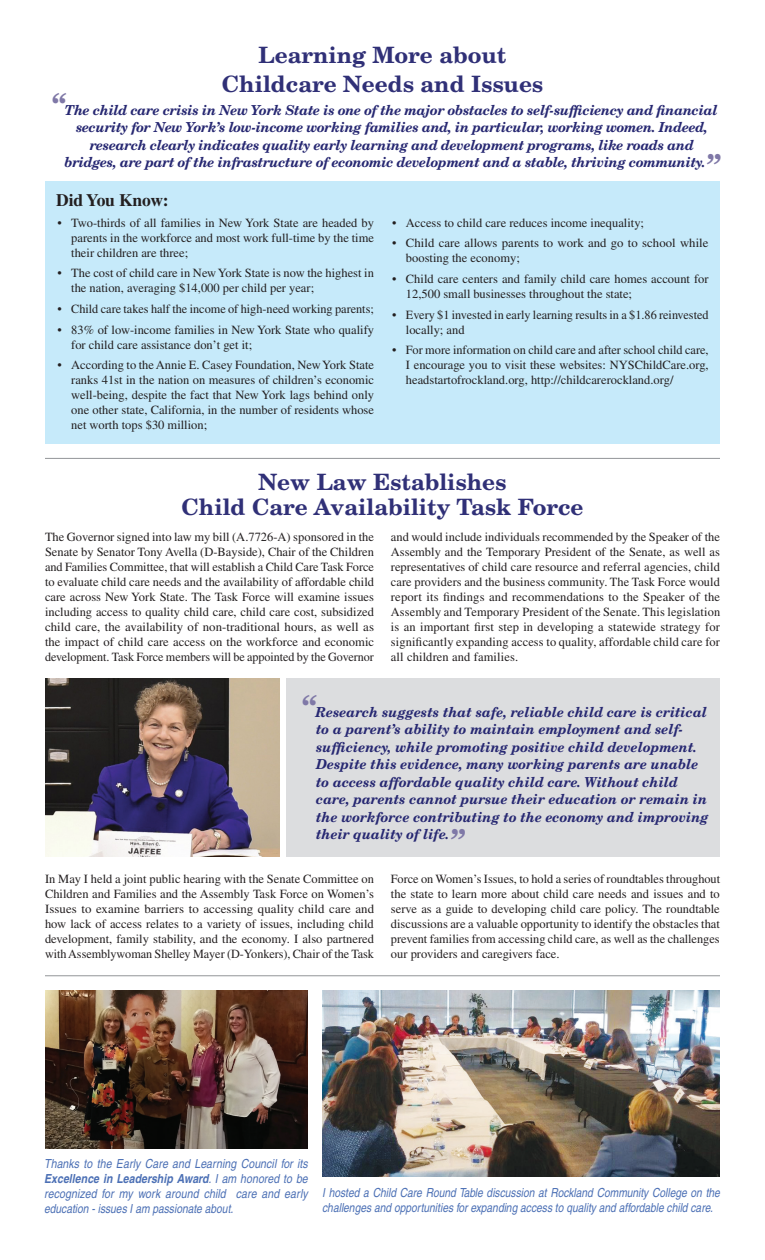
<style>
.page{position:relative;width:765px;height:1260px;background:#fff}
.page>*{position:absolute;margin:0;border:0;box-sizing:border-box;transform-origin:0 0}
.Title_A{font:700 22.5px/28.8px "New Century Schlbk";color:#303077;text-align:center}
.Body_text{font:700 17.5px "Times";letter-spacing:-.01em;color:#231f20}
.Title_A-2{font:italic 700 13.75px/17.5px "New Century Schlbk";letter-spacing:-.01em;color:#272872}
.Body_text-2{font:12.5px/15px "Times";color:#231f20;text-align:justify}
.Title_A-3{font:italic condensed 12.5px/15px "Helvetica";color:#4c70b5;text-align:justify}
.s1{font-size:30px;color:#7f78a7}
.s2{font-weight:700}
</style>
<div class="page">
<div style="left:45px;top:181px;width:675px;height:263px;background:#c6eafa"></div>
<img style="left:46px;top:990px;width:262px;height:158px">
<img style="left:322px;top:990px;width:398px;height:186px">
<img style="left:45px;top:678px;width:234px;height:179px">
<div style="left:286px;top:678px;width:434px;height:179px;background:#dcdddf"></div>
<hr style="left:45px;top:458px;width:675px;height:1px;background:#939598">
<hr style="left:45px;top:975px;width:675px;height:1px;background:#939598">
<p class="Title_A" style="left:222px;top:40px;width:323px">Learning More about<br>Childcare Needs and Issues</p>
<p class="Title_A-2" style="left:51px;top:101px;width:668px"><span class="s1">“</span>The child care crisis in New York State is one of the major obstacles to self-sufficiency and financial</p>
<p class="Title_A-2" style="left:76px;top:118px;width:633px">security for New York’s low-income working families and, in particular, working women. Indeed,</p>
<p class="Title_A-2" style="left:90px;top:136px;width:606px">research clearly indicates quality early learning and development programs, like roads and</p>
<p class="Title_A-2" style="left:64px;top:153px;width:657px">bridges, are part of the infrastructure of economic development and a stable, thriving community.<span class="s1">”</span></p>
<p class="Body_text" style="left:56px;top:190px;width:114px">Did You Know:</p>
<p class="Body_text-2" style="left:71px;top:215px;width:304px;text-indent:-14px">• Two-thirds of all families in New York State are headed by parents in the workforce and most work full-time by the time their children are three;</p>
<p class="Body_text-2" style="left:71px;top:266px;width:304px;text-indent:-14px">• The cost of child care in New York State is now the highest in the nation, averaging $14,000 per child per year;</p>
<p class="Body_text-2" style="left:58px;top:301px;width:318px">• Child care takes half the income of high-need working parents;</p>
<p class="Body_text-2" style="left:71px;top:322px;width:304px;text-indent:-14px">• 83% of low-income families in New York State who qualify for child care assistance don’t get it;</p>
<p class="Body_text-2" style="left:71px;top:357px;width:304px;text-indent:-14px">• According to the Annie E. Casey Foundation, New York State ranks 41st in the nation on measures of children’s economic well-being, despite the fact that New York lags behind only one other state, California, in the number of residents whose net worth tops $30 million;</p>
<p class="Body_text-2" style="left:392px;top:215px;width:253px">• Access to child care reduces income inequality;</p>
<p class="Body_text-2" style="left:406px;top:236px;width:304px;text-indent:-14px">• Child care allows parents to work and go to school while boosting the economy;</p>
<p class="Body_text-2" style="left:406px;top:271px;width:304px;text-indent:-14px">• Child care centers and family child care homes account for<br>12,500 small businesses throughout the state;</p>
<p class="Body_text-2" style="left:406px;top:307px;width:304px;text-indent:-14px">• Every $1 invested in early learning results in a $1.86 reinvested locally; and</p>
<p class="Body_text-2" style="left:406px;top:342px;width:304px;text-indent:-14px">• For more information on child care and after school child care, I encourage you to visit these websites: NYSChildCare.org, headstartofrockland.org, http://childcarerockland.org/</p>
<p class="Title_A" style="left:181px;top:469px;width:404px;line-height:25px">New Law Establishes<br>Child Care Availability Task Force</p>
<p class="Body_text-2" style="left:45px;top:530px;width:331px">The Governor signed into law my bill (A.7726-A) sponsored in the Senate by Senator Tony Avella (D-Bayside), Chair of the Children and Families Committee, that will establish a Child Care Task Force to evaluate child care needs and the availability of affordable child care across New York State. The Task Force will examine issues including access to quality child care, child care cost, subsidized child care, the availability of non-traditional hours, as well as the impact of child care access on the workforce and economic development. Task Force members will be appointed by the Governor</p>
<p class="Body_text-2" style="left:391px;top:530px;width:331px">and would include individuals recommended by the Speaker of the Assembly and the Temporary President of the Senate, as well as representatives of child care resource and referral agencies, child care providers and the business community. The Task Force would report its findings and recommendations to the Speaker of the Assembly and Temporary President of the Senate. This legislation is an important first step in developing a statewide strategy for significantly expanding access to quality, affordable child care for all children and families.</p>
<p class="Title_A-2" style="left:316px;top:703px;width:394px;text-indent:-15px"><span class="s1">“</span>Research suggests that safe, reliable child care is critical to a parent’s ability to maintain employment and self&shy;sufficiency, while promoting positive child development.<br>Despite this evidence, many working parents are unable to access affordable quality child care. Without child care, parents cannot pursue their education or remain in the workforce contributing to the economy and improving their quality of life.<span class="s1">”</span></p>
<p class="Body_text-2" style="left:45px;top:871px;width:331px">In May I held a joint public hearing with the Senate Committee on Children and Families and the Assembly Task Force on Women’s Issues to examine barriers to accessing quality child care and how lack of access relates to a variety of issues, including child development, family stability, and the economy. I also partnered with Assemblywoman Shelley Mayer (D-Yonkers), Chair of the Task</p>
<p class="Body_text-2" style="left:391px;top:871px;width:331px">Force on Women’s Issues, to hold a series of roundtables throughout the state to learn more about child care needs and issues and to serve as a guide to developing child care policy. The roundtable discussions are a valuable opportunity to identify the obstacles that prevent families from accessing child care, as well as the challenges our providers and caregivers face.</p>
<p class="Title_A-3" style="left:44px;top:1156px;width:265px">Thanks to the Early Care and Learning Council for its <span class="s2">Excellence in Leadership Award</span>. I am honored to be recognized for my work around child care and early education - issues I am passionate about.</p>
<p class="Title_A-3" style="left:322px;top:1185px;width:399px">I hosted a Child Care Round Table discussion at Rockland Community College on the challenges and opportunities for expanding access to quality and affordable child care.</p>
</div>
